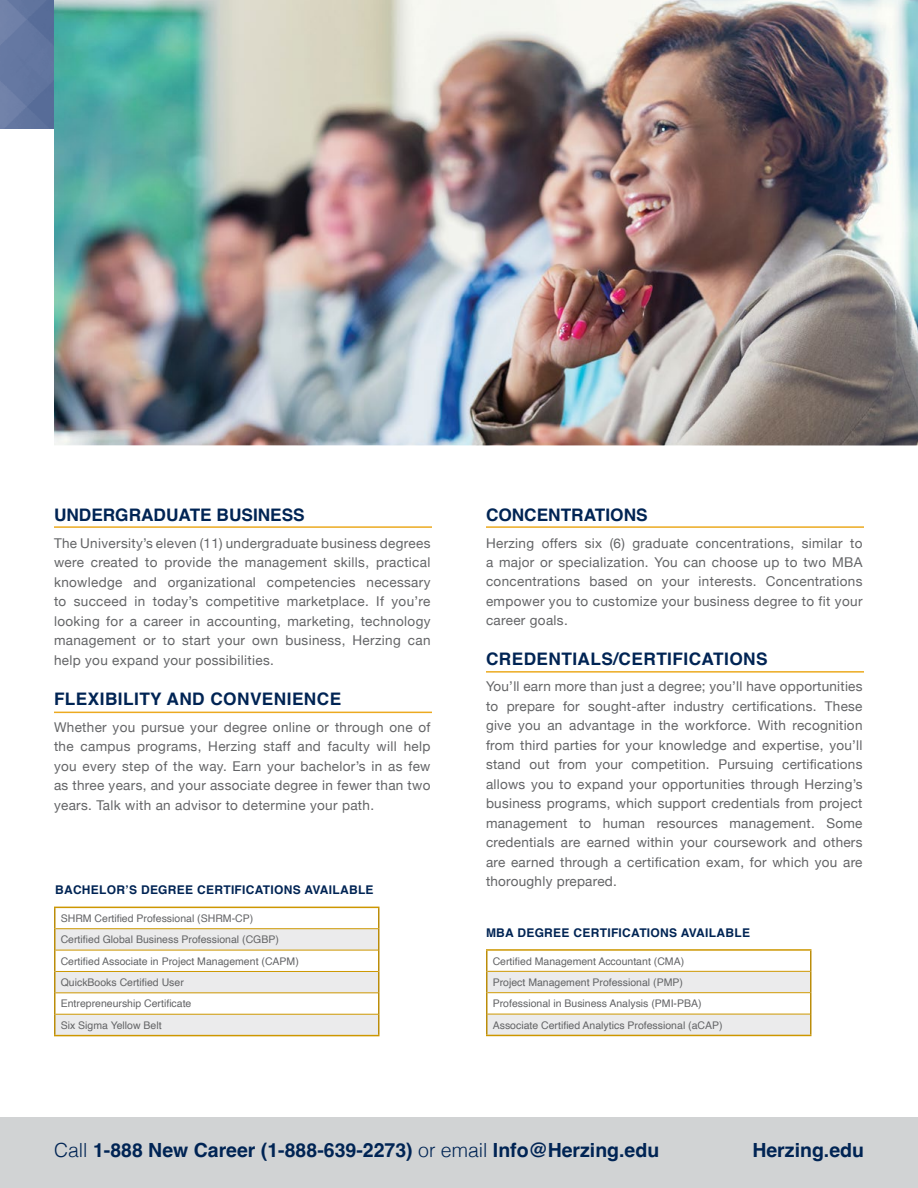
<style>
.page{position:relative;width:918px;height:1188px;background:#fff}
.page>*{position:absolute;margin:0;border:0;box-sizing:border-box;transform-origin:0 0}
.t1{font:700 19.5px "Helvetica";color:#002454}
.t2{font:700 17.25px "Helvetica";letter-spacing:.025em;color:#002454}
.t3{font:700 17.25px "Helvetica";color:#002454}
.t4{font:13.5px/19.5px "Helvetica Neue";letter-spacing:.025em;color:#636466;text-align:justify}
.t5{font:700 12px "Helvetica";letter-spacing:.025em;color:#002454}
.t6{font:10.5px/21.5px "Helvetica";color:#636466}
.s1{font-weight:300}
</style>
<div class="page">
<div style="left:0;top:1118px;width:918px;height:70px;background:#d1d3d4"></div>
<img style="left:0;top:0;width:54px;height:129px">
<img style="left:54px;top:0;width:864px;height:445px">
<div style="left:488px;top:972px;width:322px;height:63px;background:#ebebec"></div>
<div style="left:487px;top:993px;width:324px;height:21px;background:#fff"></div>
<hr style="left:488px;top:971px;width:322px;height:1px;background:#cd9700">
<hr style="left:488px;top:992px;width:322px;height:1px;background:#cd9700">
<hr style="left:488px;top:1014px;width:322px;height:1px;background:#cd9700">
<hr style="left:486px;top:951px;width:2px;height:20px;background:#bb8d0a">
<hr style="left:810px;top:951px;width:2px;height:20px;background:#bb8d0a">
<hr style="left:486px;top:971px;width:2px;height:22px;background:#bb8d0a">
<hr style="left:810px;top:971px;width:2px;height:22px;background:#bb8d0a">
<hr style="left:486px;top:993px;width:2px;height:21px;background:#bb8d0a">
<hr style="left:810px;top:993px;width:2px;height:21px;background:#bb8d0a">
<hr style="left:486px;top:1014px;width:2px;height:21px;background:#bb8d0a">
<hr style="left:810px;top:1014px;width:2px;height:21px;background:#bb8d0a">
<hr style="left:486px;top:949px;width:326px;height:2px;background:#cd9700">
<hr style="left:486px;top:1035px;width:326px;height:1px;background:#cd9700">
<svg style="left:56px;top:929px;width:322px;height:106px"></svg>
<hr style="left:56px;top:928px;width:322px;height:1px;background:#cd9700">
<hr style="left:56px;top:950px;width:322px;height:1px;background:#cd9700">
<hr style="left:56px;top:971px;width:322px;height:1px;background:#cd9700">
<hr style="left:56px;top:992px;width:322px;height:1px;background:#cd9700">
<hr style="left:56px;top:1014px;width:322px;height:1px;background:#cd9700">
<hr style="left:54px;top:908px;width:2px;height:21px;background:#bb8d0a">
<hr style="left:378px;top:908px;width:2px;height:21px;background:#bb8d0a">
<hr style="left:54px;top:929px;width:2px;height:21px;background:#bb8d0a">
<hr style="left:378px;top:929px;width:2px;height:21px;background:#bb8d0a">
<hr style="left:54px;top:950px;width:2px;height:21px;background:#bb8d0a">
<hr style="left:378px;top:950px;width:2px;height:21px;background:#bb8d0a">
<hr style="left:54px;top:971px;width:2px;height:22px;background:#bb8d0a">
<hr style="left:378px;top:971px;width:2px;height:22px;background:#bb8d0a">
<hr style="left:54px;top:993px;width:2px;height:21px;background:#bb8d0a">
<hr style="left:378px;top:993px;width:2px;height:21px;background:#bb8d0a">
<hr style="left:54px;top:1014px;width:2px;height:21px;background:#bb8d0a">
<hr style="left:378px;top:1014px;width:2px;height:21px;background:#bb8d0a">
<hr style="left:54px;top:907px;width:326px;height:1px;background:#cd9700">
<hr style="left:54px;top:1035px;width:326px;height:1px;background:#cd9700">
<hr style="left:54px;top:526px;width:378px;height:2px;background:#ecaa20">
<hr style="left:54px;top:712px;width:378px;height:1px;background:#ecaa20">
<hr style="left:486px;top:526px;width:378px;height:2px;background:#ecaa20">
<hr style="left:486px;top:671px;width:378px;height:2px;background:#ecaa20">
<p class="t3" style="left:54px;top:505px;width:252px">UNDERGRADUATE BUSINESS</p>
<p class="t4" style="left:54px;top:534px;width:378px">The University’s eleven (11) undergraduate business degrees were created to provide the management skills, practical knowledge and organizational competencies necessary to succeed in today’s competitive marketplace. If you’re looking for a career in accounting, marketing, technology management or to start your own business, Herzing can help you expand your possibilities.</p>
<p class="t2" style="left:54px;top:689px;width:289px">FLEXIBILITY AND CONVENIENCE</p>
<p class="t4" style="left:54px;top:718px;width:378px">Whether you pursue your degree online or through one of the campus programs, Herzing staff and faculty will help you every step of the way. Earn your bachelor’s in as few as three years, and your associate degree in fewer than two years. Talk with an advisor to determine your path.</p>
<p class="t5" style="left:55px;top:882px;width:320px">BACHELOR’S DEGREE CERTIFICATIONS AVAILABLE</p>
<p class="t6" style="left:61px;top:908px;width:240px">SHRM Certified Professional (SHRM-CP)<br>Certified Global Business Professional (CGBP)<br>Certified Associate in Project Management (CAPM)<br>QuickBooks Certified User<br>Entrepreneurship Certificate<br>Six Sigma Yellow Belt</p>
<p class="t3" style="left:486px;top:505px;width:163px">CONCENTRATIONS</p>
<p class="t4" style="left:486px;top:534px;width:378px">Herzing offers six (6) graduate concentrations, similar to a major or specialization. You can choose up to two MBA concentrations based on your interests. Concentrations empower you to customize your business degree to fit your career goals.</p>
<p class="t2" style="left:486px;top:648px;width:283px">CREDENTIALS/CERTIFICATIONS</p>
<p class="t4" style="left:486px;top:677px;width:378px">You’ll earn more than just a degree; you’ll have opportunities to prepare for sought-after industry certifications. These give you an advantage in the workforce. With recognition from third parties for your knowledge and expertise, you’ll stand out from your competition. Pursuing certifications allows you to expand your opportunities through Herzing’s business programs, which support credentials from project management to human resources management. Some credentials are earned within your coursework and others are earned through a certification exam, for which you are thoroughly prepared.</p>
<p class="t5" style="left:486px;top:926px;width:266px">MBA DEGREE CERTIFICATIONS AVAILABLE</p>
<p class="t6" style="left:493px;top:950px;width:231px">Certified Management Accountant (CMA)<br>Project Management Professional (PMP)<br>Professional in Business Analysis (PMI-PBA)<br>Associate Certified Analytics Professional (aCAP)</p>
<h1 class="t1" style="left:54px;top:1138px;width:607px"><span class="s1">Call</span> 1-888 New Career (1-888-639-2273) <span class="s1">or email</span> Info@Herzing.edu</h1>
<h1 class="t1" style="left:752px;top:1138px;width:113px">Herzing.edu</h1>
</div>
